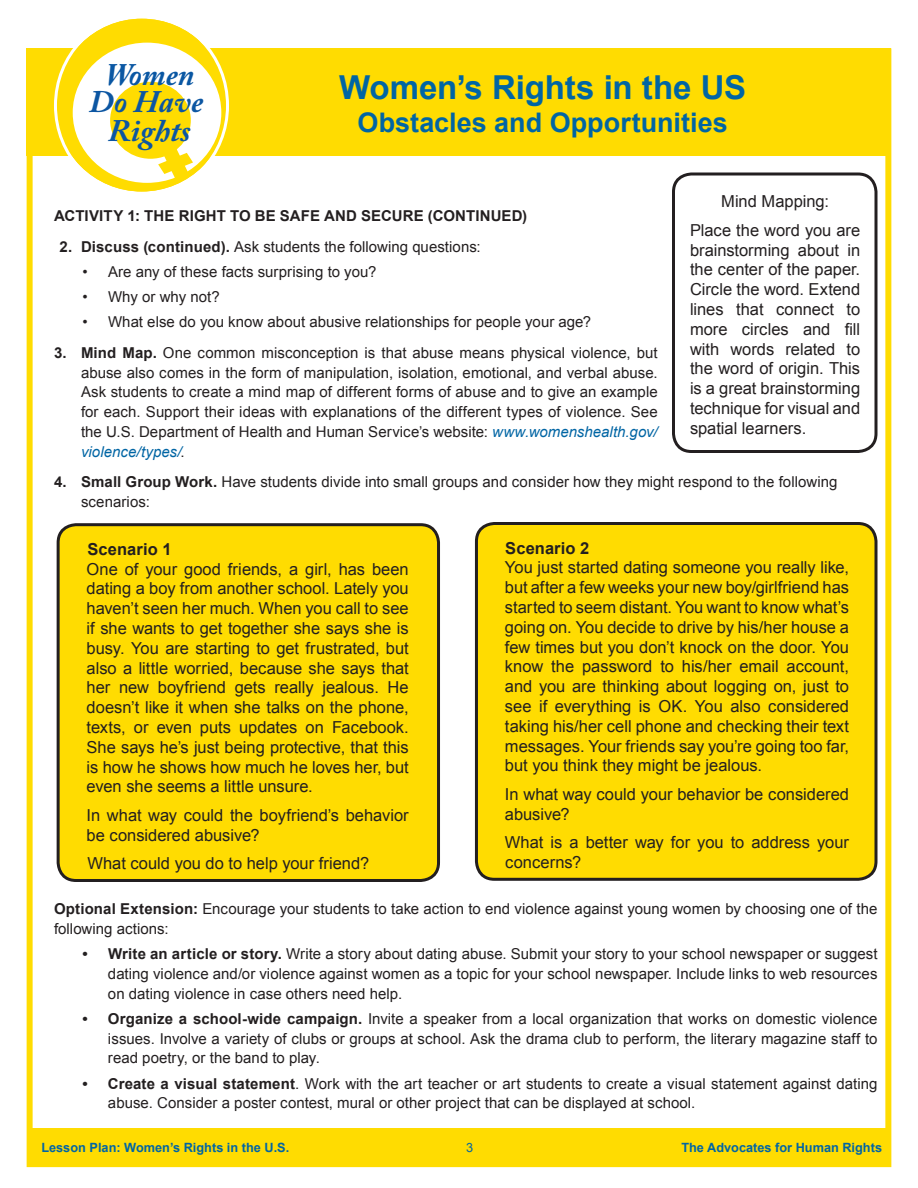
<style>
.page{position:relative;width:918px;height:1188px;background:#fff}
.page>*{position:absolute;margin:0;border:0;box-sizing:border-box;transform-origin:0 0}
.t1{font:700 33px "Arial";color:#0065a4}
.t2{font:italic 700 31.2px/29.8px "Adobe Caslon Pro";color:#0c56a2;text-align:center}
.t3{font:italic 700 31.2px "Adobe Caslon Pro";color:#0a57a3}
.t4{font:700 27px "Arial";color:#0065a4}
.t5{font:16.5px/19.8px "Arial";color:#231f20;text-align:justify}
.t6{font:700 16.5px "Arial";letter-spacing:.005em;color:#231f20}
.t7{font:15px/19.8px "Arial";letter-spacing:.005em;color:#231f20;text-align:justify}
.t8{font:700 15px "Arial";letter-spacing:.005em;color:#231f20}
.t9{font:700 12.75px "Arial";color:#0065a4}
.t10{font:12.75px "Arial";color:#0065a4}
.s1{font-weight:700}
.s2{font-style:italic;color:#0065a4}
</style>
<div class="page">
<div style="left:27px;top:48px;width:864px;height:108px;background:#ffdc01"></div>
<div style="left:27px;top:48px;width:864px;height:1119px;border:6px solid #ffdc01"></div>
<div style="left:29px;top:1128px;width:862px;height:39px;background:#ffdc01"></div>
<svg style="left:55px;top:19px;width:173px;height:172px"></svg>
<div style="left:58px;top:525px;width:381px;height:355px;background:#ffdc01;border-radius:18px"></div>
<div style="left:57px;top:523px;width:383px;height:359px;border:3px solid #231f20;border-radius:18px"></div>
<div style="left:476px;top:524px;width:400px;height:355px;background:#ffdc01;border-radius:18px"></div>
<div style="left:475px;top:522px;width:403px;height:359px;border:3px solid #231f20;border-radius:18px"></div>
<div style="left:672px;top:172px;width:206px;height:281px;border:3px solid #231f20;border-radius:18px"></div>
<h2 class="t3" style="left:105px;top:56px;width:91px">Women</h2>
<h2 class="t2" style="left:89px;top:86px;width:116px">Do Have<br>Rights</h2>
<h1 class="t1" style="left:339px;top:66px;width:408px">Women’s Rights in the US</h1>
<h3 class="t4" style="left:358px;top:104px;width:372px">Obstacles and Opportunities</h3>
<p class="t5" style="left:690px;top:187px;width:172px;line-height:28.5px;text-align:center">Mind Mapping:<br>Place the word you are</p>
<p class="t5" style="left:690px;top:240px;width:172px">brainstorming about in the center of the paper.<br>Circle the word. Extend lines that connect to more circles and fill with words related to the word of origin. This is a great brainstorming technique for visual and spatial learners.</p>
<p class="t8" style="left:54px;top:206px;width:391px">Activity 1: THE RIGHT TO BE SAFE AND SECURE (cont</p>
<p class="t8" style="left:475px;top:206px;width:16px">inued</p>
<p class="t8" style="left:522px;top:206px;width:6px">)</p>
<p class="t7" style="left:59px;top:237px;width:423px"><span class="s1">2. Discuss (continued).</span> Ask students the following questions:</p>
<p class="t7" style="left:83px;top:262px;width:296px">• Are any of these facts surprising to you?</p>
<p class="t7" style="left:83px;top:287px;width:139px">• Why or why not?</p>
<p class="t7" style="left:83px;top:312px;width:510px">• What else do you know about abusive relationships for people your age?</p>
<p class="t7" style="left:81px;top:343px;width:578px;text-indent:-27px"><span class="s1">3. Mind Map.</span> One common misconception is that abuse means physical violence, but abuse also comes in the form of manipulation, isolation, emotional, and verbal abuse.<br>Ask students to create a mind map of different forms of abuse and to give an example for each. Support their ideas with explanations of the different types of violence. See the U.S. Department of Health and Human Service’s website: <span class="s2">www.womenshealth.gov/ violence/types/</span>.</p>
<p class="t7" style="left:81px;top:472px;width:758px;text-indent:-27px"><span class="s1">4. Small Group Work.</span> Have students divide into small groups and consider how they might respond to the following scenarios:</p>
<p class="t6" style="left:88px;top:538px;width:86px">Scenario 1</p>
<p class="t5" style="left:87px;top:559px;width:324px">One of your good friends, a girl, has been dating a boy from another school. Lately you haven’t seen her much. When you call to see if she wants to get together she says she is busy. You are starting to get frustrated, but also a little worried, because she says that her new boyfriend gets really jealous. He doesn’t like it when she talks on the phone, texts, or even puts updates on Facebook.<br>She says he’s just being protective, that this is how he shows how much he loves her, but even she seems a little unsure.</p>
<p class="t5" style="left:87px;top:805px;width:324px">In what way could the boyfriend’s behavior be considered abusive?</p>
<p class="t5" style="left:88px;top:854px;width:283px">What could you do to help your friend?</p>
<p class="t6" style="left:505px;top:537px;width:86px">Scenario 2</p>
<p class="t5" style="left:505px;top:558px;width:346px">You just started dating someone you really like, but after a few weeks your new boy/girlfriend has started to seem distant. You want to know what’s going on. You decide to drive by his/her house a few times but you don’t knock on the door. You know the password to his/her email account, and you are thinking about logging on, just to see if everything is OK. You also considered taking his/her cell phone and checking their text messages. Your friends say you’re going too far, but you think they might be jealous.</p>
<p class="t5" style="left:505px;top:784px;width:346px">In what way could your behavior be considered abusive?</p>
<p class="t5" style="left:505px;top:833px;width:346px">What is a better way for you to address your concerns?</p>
<p class="t7" style="left:54px;top:899px;width:825px"><span class="s1">Optional Extension:</span> Encourage your students to take action to end violence against young women by choosing one of the following actions:</p>
<p class="t7" style="left:108px;top:944px;width:771px;text-indent:-25px"><span class="s1">• Write an article or story.</span> Write a story about dating abuse. Submit your story to your school newspaper or suggest dating violence and/or violence against women as a topic for your school newspaper. Include links to web resources on dating violence in case others need help.</p>
<p class="t7" style="left:108px;top:1009px;width:771px;text-indent:-25px"><span class="s1">• Organize a school-wide campaign.</span> Invite a speaker from a local organization that works on domestic violence issues. Involve a variety of clubs or groups at school. Ask the drama club to perform, the literary magazine staff to read poetry, or the band to play.</p>
<p class="t7" style="left:108px;top:1074px;width:771px;text-indent:-26px"><span class="s1">• Create a visual statement</span>. Work with the art teacher or art students to create a visual statement against dating abuse. Consider a poster contest, mural or other project that can be displayed at school.</p>
<p class="t9" style="left:41px;top:1139px;width:249px">Lesson Plan: Women’s Rights in the U.S.</p>
<p class="t10" style="left:466px;top:1139px;width:9px">3</p>
<p class="t9" style="left:681px;top:1139px;width:202px">The Advocates for Human Rights</p>
</div>
